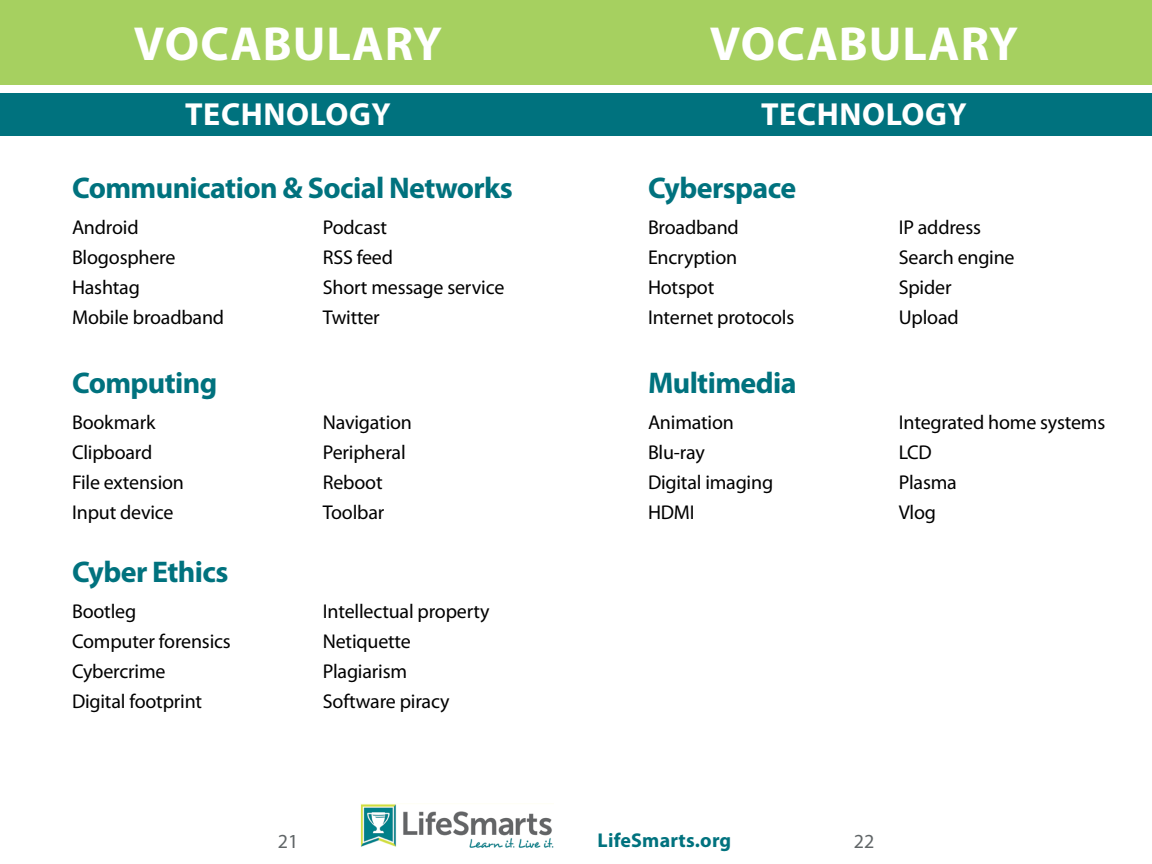
<style>
.page{position:relative;width:1152px;height:864px;background:#fff}
.page>*{position:absolute;margin:0;border:0;box-sizing:border-box;transform-origin:0 0}
.t1{font:700 48px "Myriad Pro";letter-spacing:.02em;color:#fff}
.t2{font:700 32px "Myriad Pro";letter-spacing:.02em;color:#fff}
.t3{font:700 30px "Myriad Pro";letter-spacing:-.02em;color:#00727e}
.t4{font:20px/30px "Myriad Pro";letter-spacing:-.01em;color:#000}
.t5{font:700 20px "Myriad Pro";letter-spacing:.01em;color:#00727e}
.t6{font:20px "Myriad Pro";color:#606567}
</style>
<div class="page">
<img style="left:360px;top:804px;width:193px;height:44px">
<div style="left:0;top:90px;width:1152px;height:46px;background:#00727e"></div>
<svg style="left:0;top:0;width:1152px;height:93px;background:#add46d"></svg>
<h1 class="t1" style="left:134px;top:12px;width:97px">vocab</h1>
<h1 class="t1" style="left:293px;top:12px;width:151px">ulary</h1>
<h2 class="t2" style="left:185px;top:93px;width:207px">Tech nology</h2>
<h3 class="t3" style="left:72px;top:168px;width:442px">Communication &amp; Social Networks</h3>
<p class="t4" style="left:72px;top:212px;width:154px">Android<br>Blogosphere<br>Hashtag<br>Mobile broadband</p>
<p class="t4" style="left:323px;top:212px;width:183px">Podcast<br>RSS feed<br>Short message service<br>Twitter</p>
<h3 class="t3" style="left:72px;top:363px;width:147px">Computing</h3>
<p class="t4" style="left:72px;top:406px;width:114px">Bookmark<br>Clipboard<br>File extension<br>Input device</p>
<p class="t4" style="left:323px;top:406px;width:91px">Navigation<br>Peripheral<br>Reboot<br>Toolbar</p>
<h3 class="t3" style="left:72px;top:552px;width:158px">Cyber Ethics</h3>
<p class="t4" style="left:72px;top:596px;width:160px">Bootleg<br>Computer forensics<br>Cybercrime<br>Digital footprint</p>
<p class="t4" style="left:323px;top:596px;width:168px">Intellectual property<br>Netiquette<br>Plagiarism<br>Software piracy</p>
<h1 class="t1" style="left:710px;top:12px;width:97px">vocab</h1>
<h1 class="t1" style="left:869px;top:12px;width:151px">ulary</h1>
<h2 class="t2" style="left:761px;top:93px;width:207px">Tech nology</h2>
<h3 class="t3" style="left:648px;top:168px;width:150px">Cyberspace</h3>
<p class="t4" style="left:648px;top:212px;width:148px">Broadband<br>Encryption<br>Hotspot<br>Internet protocols</p>
<p class="t4" style="left:899px;top:212px;width:117px">IP address<br>Search engine<br>Spider<br>Upload</p>
<h3 class="t3" style="left:648px;top:363px;width:150px">Multimedia</h3>
<p class="t4" style="left:648px;top:406px;width:127px">Animation<br>Blu-ray<br>Digital imaging<br>HDMI</p>
<p class="t4" style="left:899px;top:406px;width:208px">Integrated home systems<br>LCD<br>Plasma<br>Vlog</p>
<p class="t6" style="left:278px;top:829px;width:22px">21</p>
<p class="t5" style="left:598px;top:828px;width:135px">LifeSmarts.org</p>
<p class="t6" style="left:854px;top:829px;width:22px">22</p>
</div>
